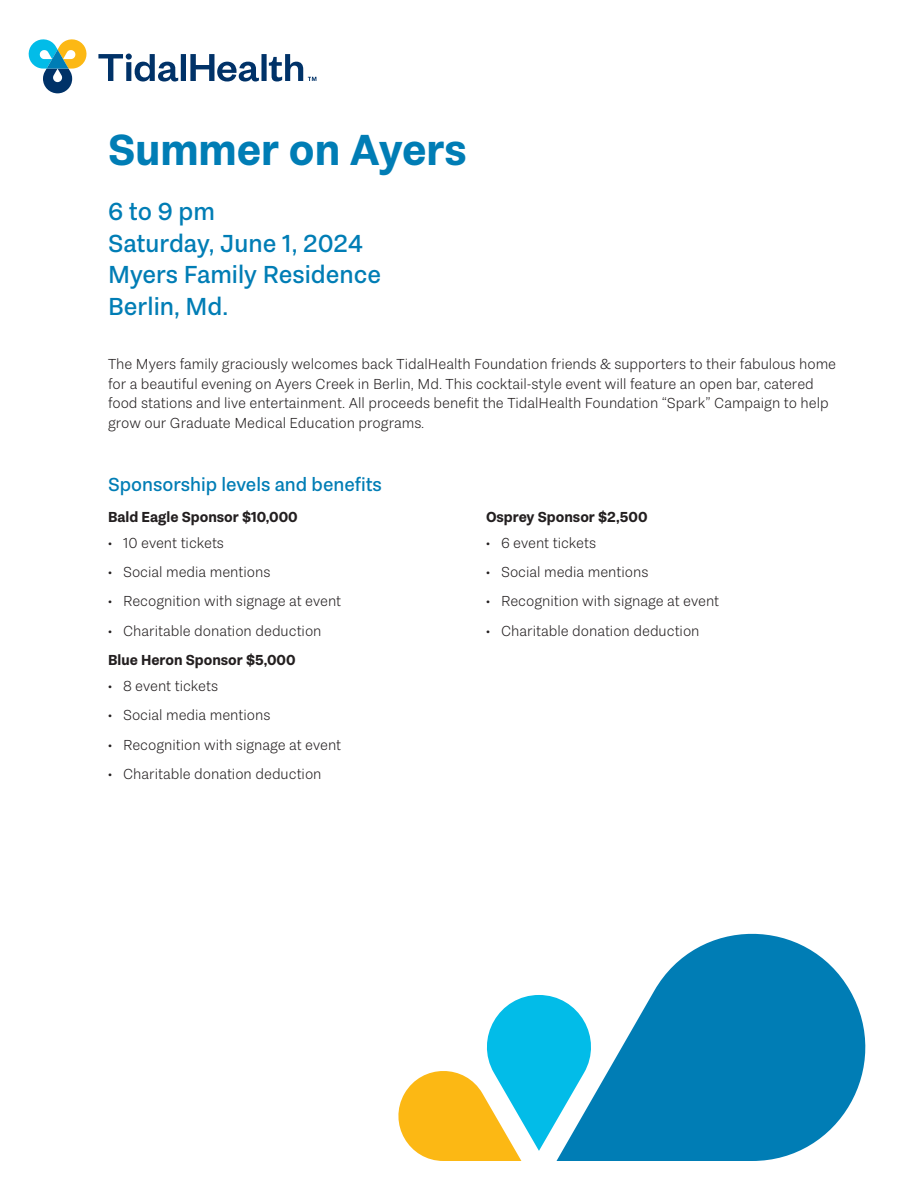
<style>
.page{position:relative;width:918px;height:1188px;background:#fff}
.page>*{position:absolute;margin:0;border:0;box-sizing:border-box;transform-origin:0 0}
.Headline_bold_30_34{font:700 45px "Passenger Sans";color:#007db5}
.Subhead_medium_17_21{font:500 25.5px/31.5px "Passenger Sans";color:#007db5}
.Subhead_medium_13_16{font:500 19.5px "Passenger Sans";color:#007db5}
.Body_10_13{font:300 15px/19.5px "Passenger Sans";color:#231f20}
.Body_bold_10_13{font:700 15px "Passenger Sans";color:#231f20}
</style>
<div class="page">
<svg style="left:398px;top:995px;width:159px;height:166px"></svg>
<svg style="left:557px;top:933px;width:309px;height:228px;fill:#007db5"></svg>
<svg style="left:98px;top:54px;width:218px;height:28px"></svg>
<svg style="left:29px;top:39px;width:58px;height:54px"></svg>
<p class="Headline_bold_30_34" style="left:108px;top:124px;width:360px">Summer on Ayers</p>
<p class="Subhead_medium_17_21" style="left:108px;top:196px;width:275px">6 to 9 pm<br>Saturday, June 1, 2024<br>Myers Family Residence<br>Berlin, Md.</p>
<p class="Body_10_13" style="left:108px;top:354px;width:730px">The Myers family graciously welcomes back TidalHealth Foundation friends &amp; supporters to their fabulous home for a beautiful evening on Ayers Creek in Berlin, Md. This cocktail-style event will feature an open bar, catered food stations and live entertainment. All proceeds benefit the TidalHealth Foundation “Spark” Campaign to help grow our Graduate Medical Education programs.</p>
<p class="Subhead_medium_13_16" style="left:108px;top:473px;width:275px">Sponsorship levels and benefits</p>
<p class="Body_bold_10_13" style="left:108px;top:508px;width:191px">Bald Eagle Sponsor $10,000</p>
<p class="Body_10_13" style="left:108px;top:533px;width:118px">• 10 event tickets</p>
<p class="Body_10_13" style="left:108px;top:562px;width:164px">• Social media mentions</p>
<p class="Body_10_13" style="left:108px;top:591px;width:235px">• Recognition with signage at event</p>
<p class="Body_10_13" style="left:108px;top:621px;width:215px">• Charitable donation deduction</p>
<p class="Body_bold_10_13" style="left:108px;top:651px;width:189px">Blue Heron Sponsor $5,000</p>
<p class="Body_10_13" style="left:108px;top:676px;width:112px">• 8 event tickets</p>
<p class="Body_10_13" style="left:108px;top:705px;width:164px">• Social media mentions</p>
<p class="Body_10_13" style="left:108px;top:735px;width:235px">• Recognition with signage at event</p>
<p class="Body_10_13" style="left:108px;top:764px;width:215px">• Charitable donation deduction</p>
<p class="Body_bold_10_13" style="left:486px;top:508px;width:163px">Osprey Sponsor $2,500</p>
<p class="Body_10_13" style="left:486px;top:533px;width:112px">• 6 event tickets</p>
<p class="Body_10_13" style="left:486px;top:562px;width:164px">• Social media mentions</p>
<p class="Body_10_13" style="left:486px;top:591px;width:235px">• Recognition with signage at event</p>
<p class="Body_10_13" style="left:486px;top:621px;width:215px">• Charitable donation deduction</p>
</div>
